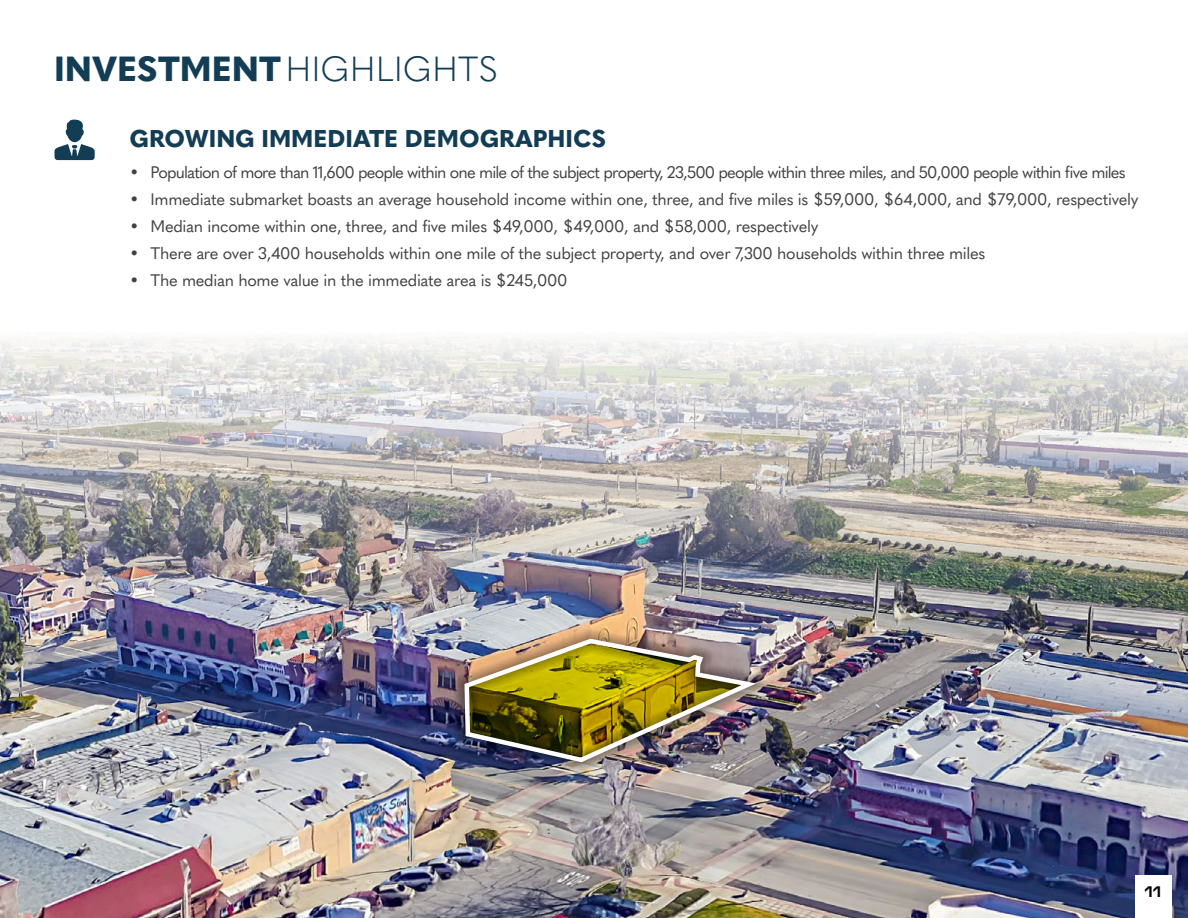
<style>
.page{position:relative;width:1188px;height:918px;background:#fff}
.page>*{position:absolute;margin:0;border:0;box-sizing:border-box;transform-origin:0 0}
.t1{font:800 34.5px "Quasimoda";color:#133d54}
.t2{font:800 24px "Quasimoda";color:#133d54}
.t3{font:16.5px "Quasimoda";letter-spacing:-.02em;color:#414042}
.t4{font:16.5px "Quasimoda";letter-spacing:-.05em;color:#414042}
.t5{font:700 15px "Transducer";color:#000}
.s1{font-weight:300}
</style>
<div class="page">
<svg style="left:54px;top:119px;width:41px;height:41px"></svg>
<img style="left:0;top:337px;width:1188px;height:581px">
<div style="left:453px;top:628px;width:314px;height:145px;background:#000;opacity:.75"></div>
<img style="left:462px;top:636px;width:302px;height:129px">
<div style="left:1131px;top:872px;width:53px;height:46px;background:#000;opacity:.25"></div>
<div style="left:1135px;top:876px;width:36px;height:42px;background:#fff"></div>
<h1 class="t1" style="left:54px;top:41px;width:445px">INVESTMENT<span class="s1">HIGHLIGHTS</span></h1>
<h2 class="t2" style="left:130px;top:120px;width:478px">GROWING IMMEDIATE DEMOGRAPHICS</h2>
<p class="t4" style="left:130px;top:159px;width:998px">• Population of more than 11,600 people within one mile of the subject property, 23,500 people within three miles, and 50,000 people within five miles</p>
<p class="t3" style="left:130px;top:186px;width:1010px">• Immediate submarket boasts an average household income within one, three, and five miles is $59,000, $64,000, and $79,000, respectively</p>
<p class="t3" style="left:130px;top:213px;width:690px">• Median income within one, three, and five miles $49,000, $49,000, and $58,000, respectively</p>
<p class="t3" style="left:130px;top:240px;width:857px">• There are over 3,400 households within one mile of the subject property, and over 7,300 households within three miles</p>
<p class="t3" style="left:130px;top:267px;width:439px">• The median home value in the immediate area is $245,000</p>
<p class="t5" style="left:1145px;top:881px;width:18px">11</p>
</div>
